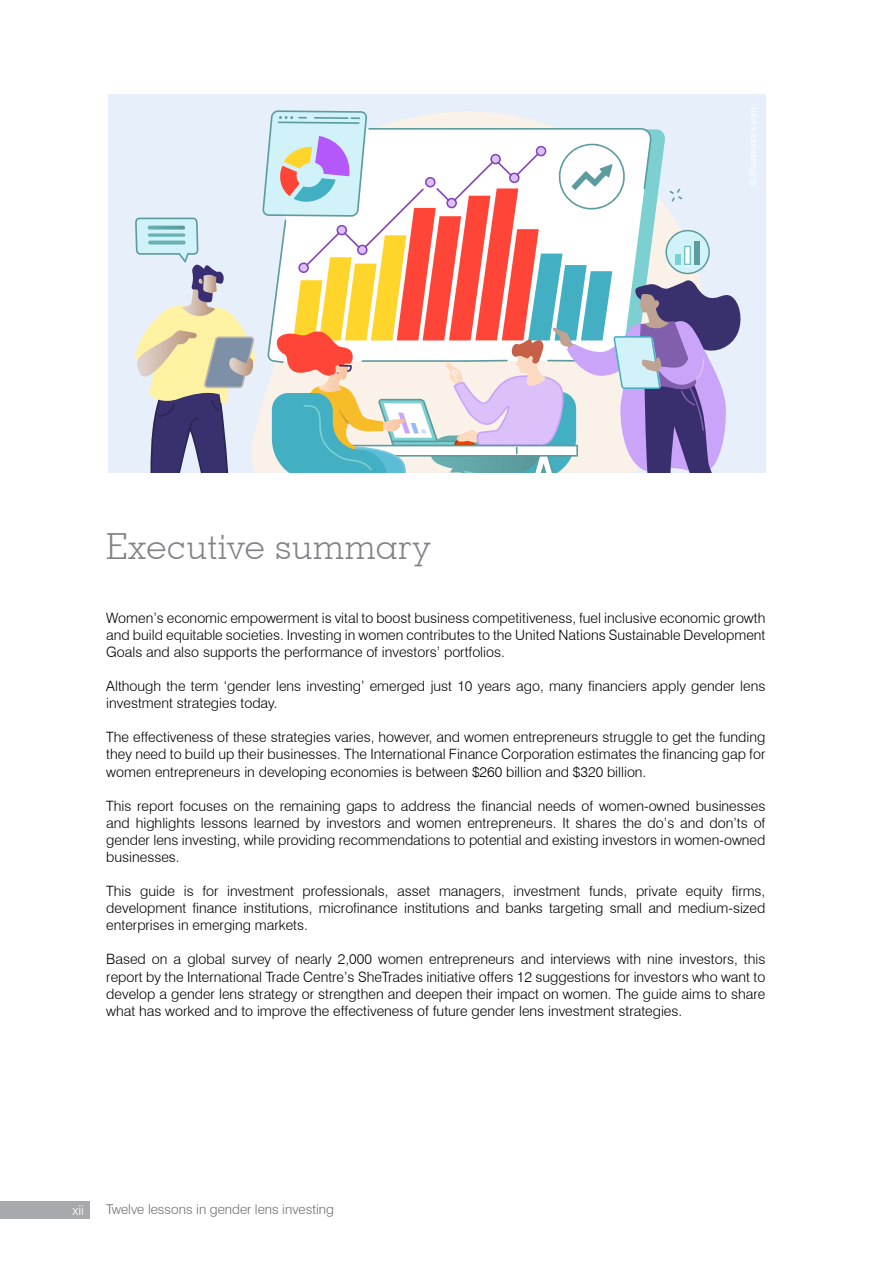
<style>
.page{position:relative;width:893px;height:1263px;background:#fff}
.page>*{position:absolute;margin:0;border:0;box-sizing:border-box;transform-origin:0 0}
.t1{font:300 36px "Geometric Slab 703 BT";letter-spacing:.015em;color:#808285}
.t2{font:300 14.25px/17.1px "Swiss 721 BT";color:#000;text-align:justify}
.t3{font:300 13.5px "Swiss 721 BT";color:#6d6e71}
.t4{font:300 13.5px "Swiss 721 BT";color:#fff}
</style>
<div class="page">
<div style="left:0;top:1202px;width:89px;height:17px;background:#a7a9ac"></div>
<div style="left:108px;top:94px;width:657px;height:378px;background:#e7f0fa"></div>
<svg style="left:135px;top:218px;width:121px;height:254px"></svg>
<svg style="left:262px;top:110px;width:478px;height:363px;background:#d3c8ca"></svg>
<h1 class="t1" style="left:106px;top:524px;width:325px">Executive summary</h1>
<p class="t2" style="left:106px;top:609px;width:661px">Women’s economic empowerment is vital to boost business competitiveness, fuel inclusive economic growth and build equitable societies. Investing in women contributes to the United Nations Sustainable Development Goals and also supports the performance of investors’ portfolios.</p>
<p class="t2" style="left:106px;top:677px;width:661px">Although the term ‘gender lens investing’ emerged just 10 years ago, many financiers apply gender lens investment strategies today.</p>
<p class="t2" style="left:106px;top:729px;width:661px">The effectiveness of these strategies varies, however, and women entrepreneurs struggle to get the funding they need to build up their businesses. The International Finance Corporation estimates the financing gap for women entrepreneurs in developing economies is between $260 billion and $320 billion.</p>
<p class="t2" style="left:106px;top:797px;width:661px">This report focuses on the remaining gaps to address the financial needs of women-owned businesses and highlights lessons learned by investors and women entrepreneurs. It shares the do’s and don’ts of gender lens investing, while providing recommendations to potential and existing investors in women-owned businesses.</p>
<p class="t2" style="left:106px;top:882px;width:661px">This guide is for investment professionals, asset managers, investment funds, private equity firms, development finance institutions, microfinance institutions and banks targeting small and medium-sized enterprises in emerging markets.</p>
<p class="t2" style="left:106px;top:951px;width:661px">Based on a global survey of nearly 2,000 women entrepreneurs and interviews with nine investors, this report by the International Trade Centre’s SheTrades initiative offers 12 suggestions for investors who want to develop a gender lens strategy or strengthen and deepen their impact on women. The guide aims to share what has worked and to improve the effectiveness of future gender lens investment strategies.</p>
<p class="t4" style="left:72px;top:1202px;width:13px">xii</p>
<p class="t3" style="left:106px;top:1201px;width:229px">Twelve lessons in gender lens investing</p>
</div>
